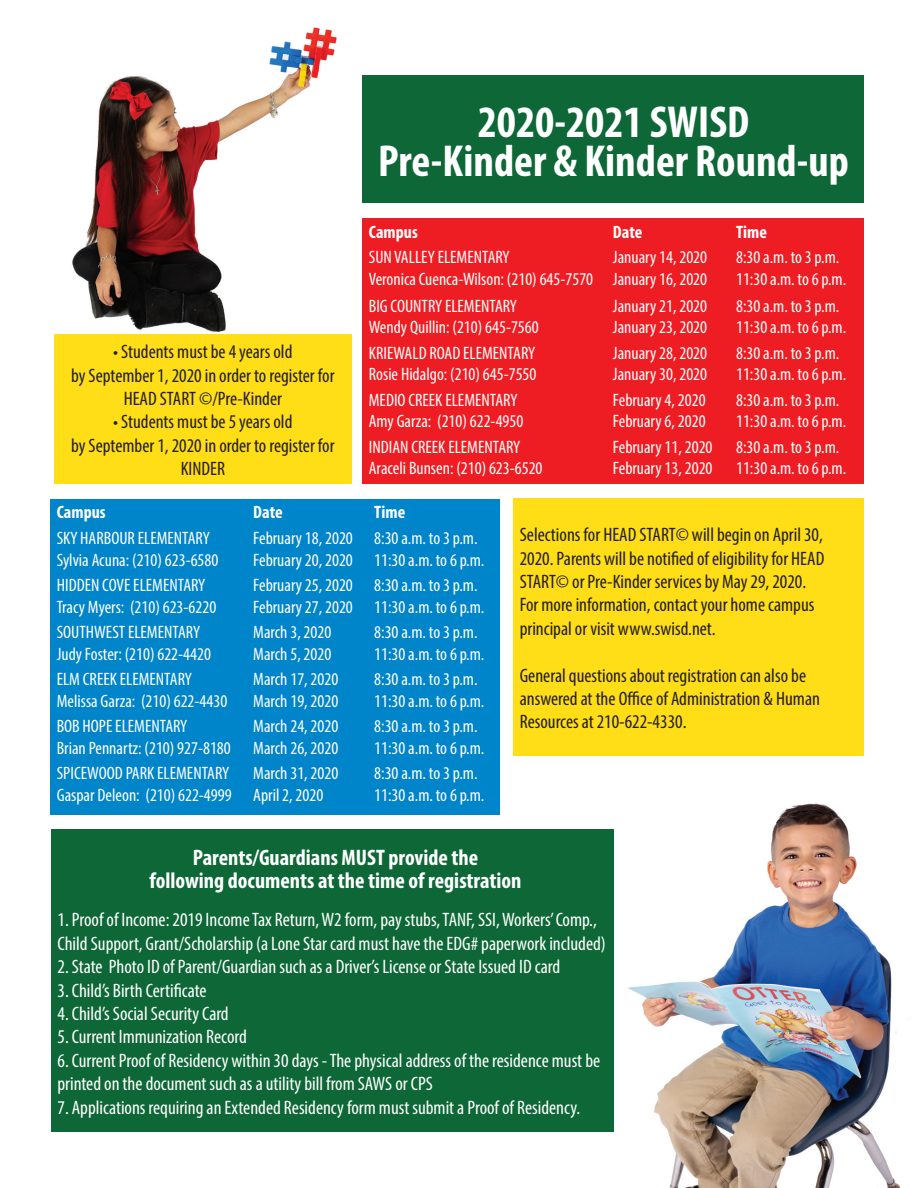
<style>
.page{position:relative;width:918px;height:1188px;background:#fff}
.page>*{position:absolute;margin:0;border:0;box-sizing:border-box;transform-origin:0 0}
.t1{font:700 condensed 45px/39px "Myriad Pro";color:#fff;text-align:center}
.t2{font:700 condensed 22.5px/23.4px "Myriad Pro";color:#fff;text-align:center}
.t3{font:condensed 19.5px/23.4px "Myriad Pro";color:#fff}
.t4{font:condensed 19.5px/23.4px "Myriad Pro";color:#231f20;text-align:center}
.t5{font:condensed 18px/21.6px "Myriad Pro";color:#fff}
.t6{font:700 condensed 18px "Myriad Pro";color:#fff}
</style>
<div class="page">
<img style="left:627px;top:803px;width:274px;height:385px">
<img style="left:65px;top:27px;width:275px;height:308px">
<div style="left:363px;top:76px;width:501px;height:127px;background:#0d6736"></div>
<div style="left:363px;top:218px;width:501px;height:266px;background:#ee1d23"></div>
<div style="left:51px;top:499px;width:449px;height:315px;background:#0084ca"></div>
<div style="left:51px;top:829px;width:562px;height:303px;background:#0d6736"></div>
<div style="left:54px;top:335px;width:298px;height:149px;background:#ffdd17"></div>
<div style="left:513px;top:499px;width:351px;height:257px;background:#ffdd17"></div>
<p class="t4" style="left:71px;top:340px;width:265px">• Students must be 4 years old<br>by September 1, 2020 in order to register for<br>HEAD START ©/Pre-Kinder</p>
<p class="t4" style="left:71px;top:410px;width:265px">• Students must be 5 years old<br>by September 1, 2020 in order to register for<br>KINDER</p>
<h1 class="t1" style="left:378px;top:101px;width:472px">2020-2021 SWISD<br>Pre-Kinder &amp; Kinder Round-up</h1>
<p class="t6" style="left:369px;top:220px;width:51px">Campus</p>
<p class="t6" style="left:613px;top:220px;width:31px">Date</p>
<p class="t6" style="left:736px;top:220px;width:32px">Time</p>
<p class="t5" style="left:369px;top:246px;width:226px">SUN VALLEY ELEMENTARY<br>Veronica Cuenca-Wilson: (210) 645-7570</p>
<p class="t5" style="left:613px;top:246px;width:96px">January 14, 2020<br>January 16, 2020</p>
<p class="t5" style="left:736px;top:246px;width:112px">8:30 a.m. to 3 p.m.<br>11:30 a.m. to 6 p.m.</p>
<p class="t5" style="left:369px;top:295px;width:171px">BIG COUNTRY ELEMENTARY<br>Wendy Quillin: (210) 645-7560</p>
<p class="t5" style="left:613px;top:295px;width:96px">January 21, 2020<br>January 23, 2020</p>
<p class="t5" style="left:736px;top:295px;width:112px">8:30 a.m. to 3 p.m.<br>11:30 a.m. to 6 p.m.</p>
<p class="t5" style="left:369px;top:342px;width:169px">KRIEWALD ROAD ELEMENTARY<br>Rosie Hidalgo: (210) 645-7550</p>
<p class="t5" style="left:613px;top:342px;width:96px">January 28, 2020<br>January 30, 2020</p>
<p class="t5" style="left:736px;top:342px;width:112px">8:30 a.m. to 3 p.m.<br>11:30 a.m. to 6 p.m.</p>
<p class="t5" style="left:369px;top:389px;width:156px">MEDIO CREEK ELEMENTARY<br>Amy Garza: (210) 622-4950</p>
<p class="t5" style="left:613px;top:389px;width:94px">February 4, 2020<br>February 6, 2020</p>
<p class="t5" style="left:736px;top:389px;width:112px">8:30 a.m. to 3 p.m.<br>11:30 a.m. to 6 p.m.</p>
<p class="t5" style="left:369px;top:436px;width:175px">INDIAN CREEK ELEMENTARY<br>Araceli Bunsen: (210) 623-6520</p>
<p class="t5" style="left:613px;top:436px;width:101px">February 11, 2020<br>February 13, 2020</p>
<p class="t5" style="left:736px;top:436px;width:112px">8:30 a.m. to 3 p.m.<br>11:30 a.m. to 6 p.m.</p>
<p class="t6" style="left:57px;top:501px;width:51px">Campus</p>
<p class="t6" style="left:253px;top:501px;width:31px">Date</p>
<p class="t6" style="left:374px;top:501px;width:32px">Time</p>
<p class="t5" style="left:57px;top:527px;width:163px">SKY HARBOUR ELEMENTARY<br>Sylvia Acuna: (210) 623-6580</p>
<p class="t5" style="left:253px;top:527px;width:101px">February 18, 2020<br>February 20, 2020</p>
<p class="t5" style="left:374px;top:527px;width:112px">8:30 a.m. to 3 p.m.<br>11:30 a.m. to 6 p.m.</p>
<p class="t5" style="left:57px;top:574px;width:161px">HIDDEN COVE ELEMENTARY<br>Tracy Myers: (210) 623-6220</p>
<p class="t5" style="left:253px;top:574px;width:101px">February 25, 2020<br>February 27, 2020</p>
<p class="t5" style="left:374px;top:574px;width:112px">8:30 a.m. to 3 p.m.<br>11:30 a.m. to 6 p.m.</p>
<p class="t5" style="left:57px;top:621px;width:156px">SOUTHWEST ELEMENTARY<br>Judy Foster: (210) 622-4420</p>
<p class="t5" style="left:253px;top:621px;width:80px">March 3, 2020<br>March 5, 2020</p>
<p class="t5" style="left:374px;top:621px;width:112px">8:30 a.m. to 3 p.m.<br>11:30 a.m. to 6 p.m.</p>
<p class="t5" style="left:57px;top:668px;width:172px">ELM CREEK ELEMENTARY<br>Melissa Garza: (210) 622-4430</p>
<p class="t5" style="left:253px;top:668px;width:86px">March 17, 2020<br>March 19, 2020</p>
<p class="t5" style="left:374px;top:668px;width:112px">8:30 a.m. to 3 p.m.<br>11:30 a.m. to 6 p.m.</p>
<p class="t5" style="left:57px;top:715px;width:176px">BOB HOPE ELEMENTARY<br>Brian Pennartz: (210) 927-8180</p>
<p class="t5" style="left:253px;top:715px;width:86px">March 24, 2020<br>March 26, 2020</p>
<p class="t5" style="left:374px;top:715px;width:112px">8:30 a.m. to 3 p.m.<br>11:30 a.m. to 6 p.m.</p>
<p class="t5" style="left:57px;top:763px;width:176px">SPICEWOOD PARK ELEMENTARY<br>Gaspar Deleon: (210) 622-4999</p>
<p class="t5" style="left:253px;top:763px;width:86px">March 31, 2020<br>April 2, 2020</p>
<p class="t5" style="left:374px;top:763px;width:112px">8:30 a.m. to 3 p.m.<br>11:30 a.m. to 6 p.m.</p>
<p class="t4" style="left:520px;top:523px;width:306px;text-align:left">Selections for HEAD START© will begin on April 30, 2020. Parents will be notified of eligibility for HEAD START© or Pre-Kinder services by May 29, 2020.<br>For more information, contact your home campus principal or visit www.swisd.net.</p>
<p class="t4" style="left:520px;top:663px;width:302px;text-align:left">General questions about registration can also be answered at the Office of Administration &amp; Human<br>Resources at 210-622-4330.</p>
<p class="t2" style="left:149px;top:845px;width:374px">Parents/Guardians MUST provide the<br>following documents at the time of registration</p>
<p class="t3" style="left:58px;top:908px;width:550px">1. Proof of Income: 2019 Income Tax Return, W2 form, pay stubs, TANF, SSI, Workers’ Comp.,<br>Child Support, Grant/Scholarship (a Lone Star card must have the EDG# paperwork included)</p>
<p class="t3" style="left:58px;top:955px;width:504px">2. State Photo ID of Parent/Guardian such as a Driver’s License or State Issued ID card</p>
<p class="t3" style="left:58px;top:978px;width:151px">3. Child’s Birth Certificate</p>
<p class="t3" style="left:58px;top:1002px;width:173px">4. Child’s Social Security Card</p>
<p class="t3" style="left:58px;top:1025px;width:191px">5. Current Immunization Record</p>
<p class="t3" style="left:58px;top:1048px;width:544px">6. Current Proof of Residency within 30 days - The physical address of the residence must be printed on the document such as a utility bill from SAWS or CPS</p>
<p class="t3" style="left:58px;top:1095px;width:524px">7. Applications requiring an Extended Residency form must submit a Proof of Residency.</p>
</div>
